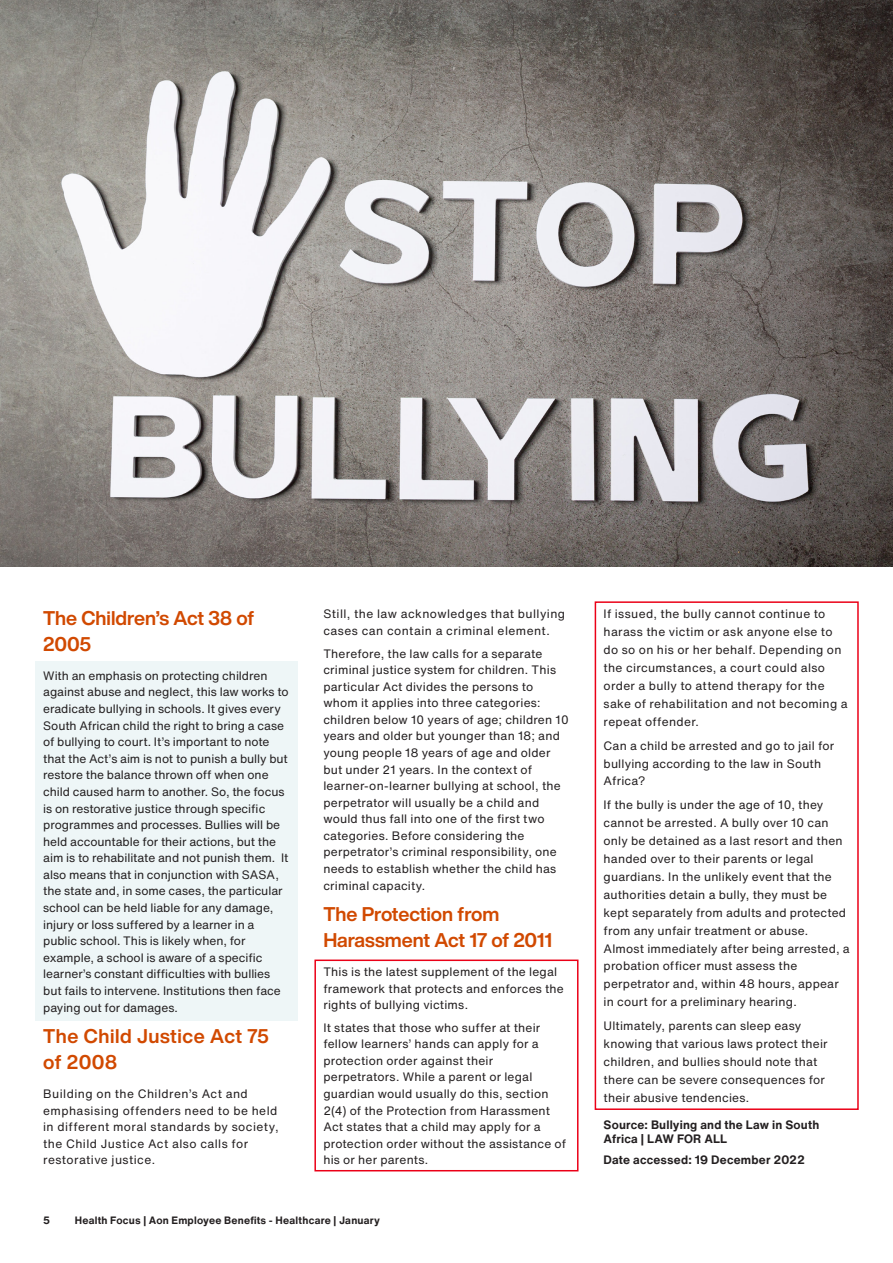
<style>
.page{position:relative;width:893px;height:1263px;background:#fff}
.page>*{position:absolute;margin:0;border:0;box-sizing:border-box;transform-origin:0 0}
.Issue___Date{font:700 19.5px/25.7px "Helvetica Now Display";color:#d14900}
.Issue___Date-2{font:700 19.5px/25.7px "Helvetica Now Display";letter-spacing:.03em;color:#d14900}
.Body_Copy{font:12px/16.5px "Helvetica Now Text";letter-spacing:.015em;color:#231f20}
.Body_Copy-2{font:12px/16.6px "Helvetica Now Text";letter-spacing:-.005em;color:#231f20}
.Body_Copy-3{font:12px/16.6px "Helvetica Now Text";letter-spacing:.035em;color:#231f20}
.Body_Copy-4{font:700 12px/14.9px "Helvetica Now Text";letter-spacing:.015em;color:#231f20}
.t1{font:700 10.5px "Helvetica Now Text";letter-spacing:.02em;color:#231f20}
</style>
<div class="page">
<div style="left:595px;top:601px;width:264px;height:509px;border:2px solid #eb0017"></div>
<div style="left:314px;top:959px;width:264px;height:212px;border:2px solid #eb0017"></div>
<div style="left:35px;top:662px;width:263px;height:359px;background:#eef6f7"></div>
<img style="left:0;top:0;width:893px;height:566px">
<p class="Issue___Date" style="left:43px;top:605px;width:212px">The Children’s Act 38 of<br>2005</p>
<p class="Body_Copy-2" style="left:43px;top:667px;width:247px">With an emphasis on protecting children against abuse and neglect, this law works to eradicate bullying in schools. It gives every South African child the right to bring a case of bullying to court. It’s important to note that the Act’s aim is not to punish a bully but restore the balance thrown off when one child caused harm to another. So, the focus is on restorative justice through specific programmes and processes. Bullies will be held accountable for their actions, but the aim is to rehabilitate and not punish them. It also means that in conjunction with SASA, the state and, in some cases, the particular school can be held liable for any damage, injury or loss suffered by a learner in a public school. This is likely when, for example, a school is aware of a specific learner’s constant difficulties with bullies but fails to intervene. Institutions then face paying out for damages.</p>
<p class="Issue___Date-2" style="left:43px;top:1023px;width:227px">The Child Justice Act 75 of 2008</p>
<p class="Body_Copy-3" style="left:43px;top:1085px;width:237px">Building on the Children’s Act and emphasising offenders need to be held in different moral standards by society, the Child Justice Act also calls for restorative justice.</p>
<p class="Body_Copy-3" style="left:323px;top:606px;width:243px">Still, the law acknowledges that bullying cases can contain a criminal element.</p>
<p class="Body_Copy" style="left:323px;top:645px;width:247px">Therefore, the law calls for a separate criminal justice system for children. This particular Act divides the persons to whom it applies into three categories: children below 10 years of age; children 10 years and older but younger than 18; and young people 18 years of age and older but under 21 years. In the context of learner-on-learner bullying at school, the perpetrator will usually be a child and would thus fall into one of the first two categories. Before considering the perpetrator’s criminal responsibility, one needs to establish whether the child has criminal capacity.</p>
<p class="Issue___Date" style="left:323px;top:901px;width:230px">The Protection from<br>Harassment Act 17 of 2011</p>
<p class="Body_Copy" style="left:323px;top:963px;width:242px">This is the latest supplement of the legal framework that protects and enforces the rights of bullying victims.</p>
<p class="Body_Copy" style="left:323px;top:1019px;width:244px">It states that those who suffer at their fellow learners’ hands can apply for a protection order against their perpetrators. While a parent or legal guardian would usually do this, section 2(4) of the Protection from Harassment Act states that a child may apply for a protection order without the assistance of his or her parents.</p>
<p class="t1" style="left:43px;top:1213px;width:8px">5</p>
<p class="t1" style="left:75px;top:1213px;width:307px">Health Focus | Aon Employee Benefits - Healthcare | January</p>
<p class="Body_Copy" style="left:604px;top:605px;width:246px;line-height:17.9px">If issued, the bully cannot continue to harass the victim or ask anyone else to do so on his or her behalf. Depending on the circumstances, a court could also order a bully to attend therapy for the sake of rehabilitation and not becoming a repeat offender.</p>
<p class="Body_Copy" style="left:604px;top:736px;width:232px;line-height:17.9px">Can a child be arrested and go to jail for bullying according to the law in South<br>Africa?</p>
<p class="Body_Copy" style="left:604px;top:796px;width:248px;line-height:17.9px">If the bully is under the age of 10, they cannot be arrested. A bully over 10 can only be detained as a last resort and then handed over to their parents or legal guardians. In the unlikely event that the authorities detain a bully, they must be kept separately from adults and protected from any unfair treatment or abuse.<br>Almost immediately after being arrested, a probation officer must assess the perpetrator and, within 48 hours, appear in court for a preliminary hearing.</p>
<p class="Body_Copy" style="left:604px;top:1017px;width:226px;line-height:17.9px">Ultimately, parents can sleep easy knowing that various laws protect their children, and bullies should note that there can be severe consequences for their abusive tendencies.</p>
<p class="Body_Copy-4" style="left:604px;top:1117px;width:217px">Source: Bullying and the Law in South<br>Africa | LAW FOR ALL</p>
<p class="Body_Copy-4" style="left:604px;top:1153px;width:203px">Date accessed: 19 December 2022</p>
</div>
